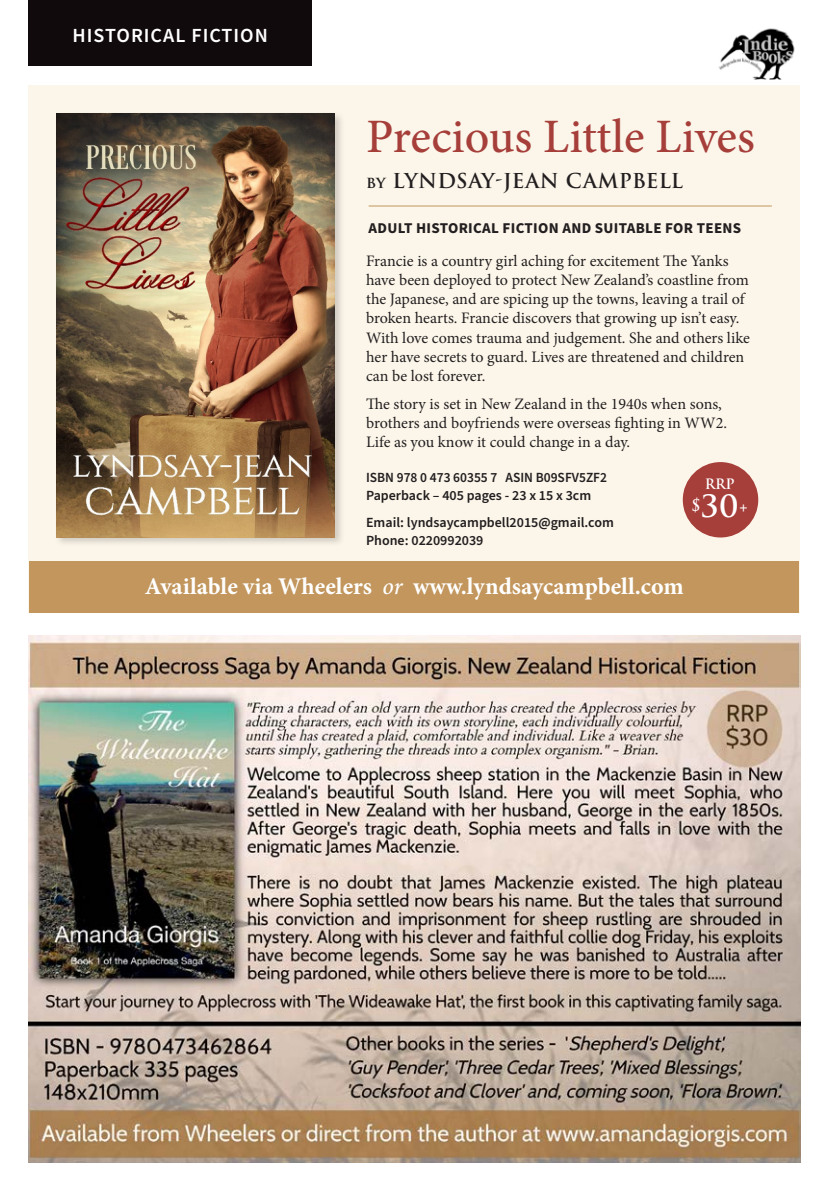
<style>
.page{position:relative;width:840px;height:1191px;background:#fff}
.page>*{position:absolute;margin:0;border:0;box-sizing:border-box;transform-origin:0 0}
.t1{font:500 48px "Minion Pro";color:#a63e3a}
.t2{font:600 30px "Trajan Pro 3";color:#fff}
.t3{font:700 24px "Minion Pro";color:#fff}
.t4{font:600 20px "Trajan Pro 3";letter-spacing:.02em;color:#231f20}
.t5{font:600 20px "Source Sans Pro";letter-spacing:.05em;color:#fff}
.t6{font:16px/19.2px "Minion Pro";letter-spacing:-.005em;color:#231f20}
.t7{font:700 15px "Source Sans Pro";letter-spacing:.02em;color:#231f20}
.t8{font:600 14px/18px "Source Sans Pro";color:#231f20;scale:.96 1}
.t9{font:600 14px/18px "Source Sans Pro";color:#231f20}
.t10{font:600 14px "Trajan Pro 3";color:#fff}
.s1{font-size:16px}
.s2{font-size:14px}
.s3{font-weight:500;font-style:italic}
</style>
<div class="page">
<img style="left:719px;top:28px;width:76px;height:52px">
<div style="left:28px;top:0;width:284px;height:66px;background:#110a0c"></div>
<img style="left:28px;top:635px;width:771px;height:527px">
<div style="left:28px;top:85px;width:771px;height:527px;background:#fcf6ea"></div>
<div style="left:54px;top:111px;width:291px;height:436px;background:#231f20;opacity:.2"></div>
<img style="left:57px;top:113px;width:277px;height:424px">
<div style="left:29px;top:561px;width:769px;height:51px;background:#c2965d"></div>
<div style="left:682px;top:462px;width:75px;height:75px;background:#a63e3a;border-radius:50%"></div>
<hr style="left:368px;top:205px;width:403px;height:1px;background:#c2965d">
<p class="t5" style="left:73px;top:22px;width:197px">HISTORICAL FICTION</p>
<h1 class="t1" style="left:366px;top:104px;width:390px">Precious Little Lives</h1>
<p class="t4" style="left:366px;top:166px;width:318px"><span class="s1">by</span> LYNDSAY-JEAN CAMPBELL</p>
<p class="t7" style="left:368px;top:218px;width:374px">ADULT HISTORICAL FICTION AND SUITABLE FOR TEENS</p>
<p class="t6" style="left:366px;top:251px;width:385px">Francie is a country girl aching for excitement The Yanks have been deployed to protect New Zealand’s coastline from the Japanese, and are spicing up the towns, leaving a trail of broken hearts. Francie discovers that growing up isn’t easy.<br>With love comes trauma and judgement. She and others like her have secrets to guard. Lives are threatened and children can be lost forever.</p>
<p class="t6" style="left:366px;top:394px;width:362px">The story is set in New Zealand in the 1940s when sons, brothers and boyfriends were overseas fighting in WW2.<br>Life as you know it could change in a day.</p>
<p class="t8" style="left:366px;top:469px;width:252px">ISBN 978 0 473 60355 7 ASIN B09SFV5ZF2<br>Paperback – 405 pages - 23 x 15 x 3cm</p>
<p class="t9" style="left:366px;top:514px;width:249px">Email: lyndsaycampbell2015@gmail.com<br>Phone: 0220992039</p>
<p class="t10" style="left:704px;top:474px;width:31px">RRP</p>
<h2 class="t2" style="left:690px;top:484px;width:59px"><sup>$</sup>30<span class="s2">+</span></h2>
<h3 class="t3" style="left:145px;top:569px;width:540px">Available via Wheelers <span class="s3">or</span> www.lyndsaycampbell.com</h3>
</div>
